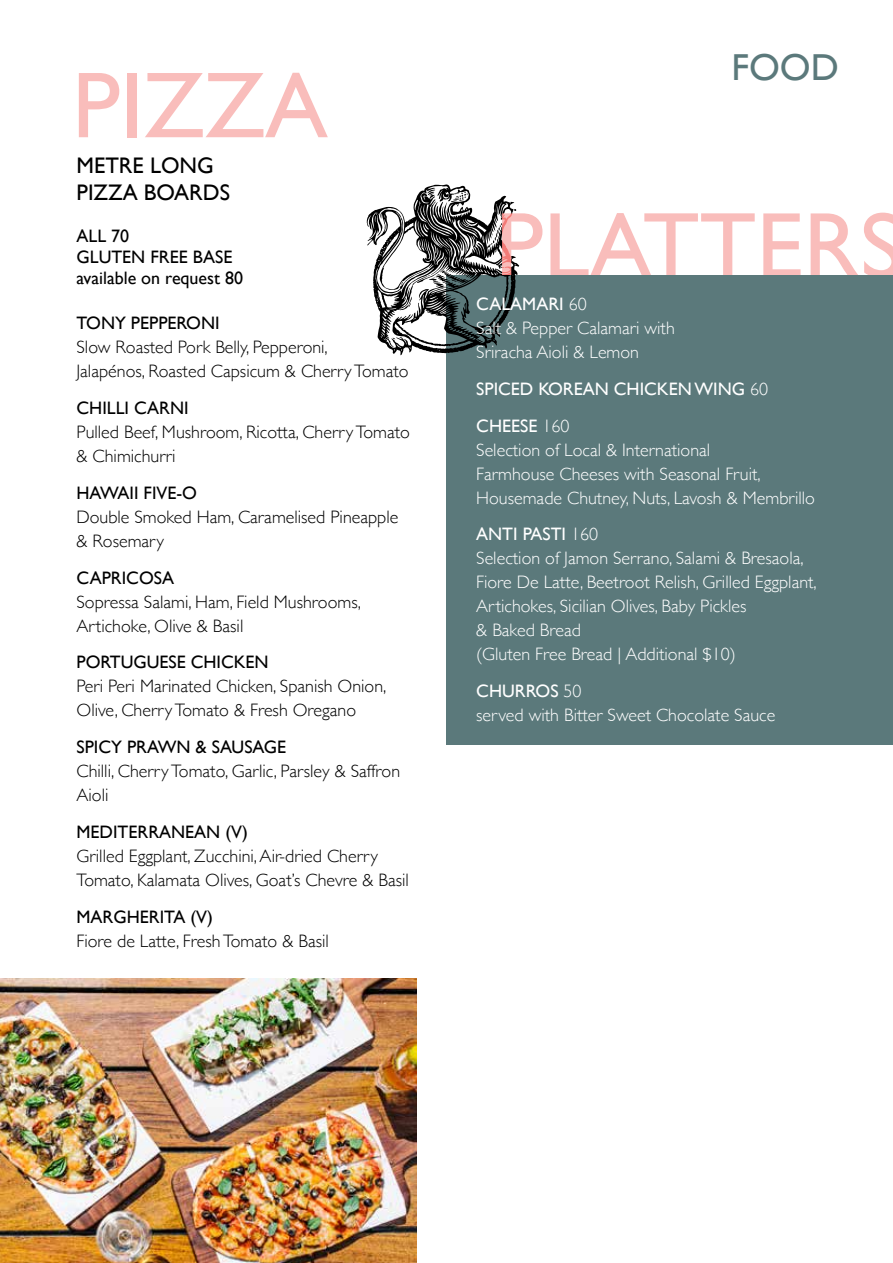
<style>
.page{position:relative;width:893px;height:1263px;background:#fff}
.page>*{position:absolute;margin:0;border:0;box-sizing:border-box;transform-origin:0 0}
.t1{font:94.05px "Gill Sans";color:#f9bdbb}
.t2{font:37.5px "Gill Sans";color:#5b797b}
.t3{font:22.5px/27px "Gill Sans";color:#000}
.t4{font:300 18px/24px "Gill Sans";color:#000}
.t5{font:300 18px/24px "Gill Sans";color:#fff}
.t6{font:18px/21px "Gill Sans";color:#000}
.t7{font:18px/36.8px "Gill Sans";color:#fff}
.s1{font-weight:400}
.s2{font-weight:300}
</style>
<div class="page">
<img style="left:0;top:978px;width:417px;height:285px">
<div style="left:446px;top:276px;width:447px;height:469px;background:#5b797b"></div>
<svg style="left:367px;top:184px;width:152px;height:171px"></svg>
<h1 class="t1" style="left:72px;top:50px;width:257px">PIZZA</h1>
<p class="t3" style="left:77px;top:152px;width:155px">METRE LONG<br>PIZZA BOARDS</p>
<p class="t6" style="left:77px;top:225px;width:168px">ALL 70<br>GLUTEN FREE BASE available on request 80</p>
<p class="t6" style="left:77px;top:313px;width:145px">TONY PEPPERONI</p>
<p class="t4" style="left:77px;top:335px;width:334px">Slow Roasted Pork Belly, Pepperoni,<br>Jalapénos, Roasted Capsicum &amp; Cherry Tomato</p>
<p class="t6" style="left:77px;top:397px;width:114px">CHILLI CARNI</p>
<p class="t4" style="left:77px;top:419px;width:335px">Pulled Beef, Mushroom, Ricotta, Cherry Tomato &amp; Chimichurri</p>
<p class="t6" style="left:77px;top:482px;width:122px">HAWAII FIVE-O</p>
<p class="t4" style="left:77px;top:504px;width:323px">Double Smoked Ham, Caramelised Pineapple &amp; Rosemary</p>
<p class="t6" style="left:77px;top:567px;width:99px">CAPRICOSA</p>
<p class="t4" style="left:77px;top:589px;width:286px">Sopressa Salami, Ham, Field Mushrooms,<br>Artichoke, Olive &amp; Basil</p>
<p class="t6" style="left:77px;top:652px;width:194px">PORTUGUESE CHICKEN</p>
<p class="t4" style="left:77px;top:674px;width:311px">Peri Peri Marinated Chicken, Spanish Onion,<br>Olive, Cherry Tomato &amp; Fresh Oregano</p>
<p class="t6" style="left:77px;top:736px;width:211px">SPICY PRAWN &amp; SAUSAGE</p>
<p class="t4" style="left:77px;top:758px;width:325px">Chilli, Cherry Tomato, Garlic, Parsley &amp; Saffron<br>Aioli</p>
<p class="t6" style="left:77px;top:821px;width:173px">MEDITERRANEAN (V)</p>
<p class="t4" style="left:77px;top:843px;width:334px">Grilled Eggplant, Zucchini, Air-dried Cherry<br>Tomato, Kalamata Olives, Goat’s Chevre &amp; Basil</p>
<p class="t6" style="left:77px;top:906px;width:138px">MARGHERITA (V)</p>
<p class="t4" style="left:77px;top:928px;width:254px">Fiore de Latte, Fresh Tomato &amp; Basil</p>
<h2 class="t2" style="left:731px;top:45px;width:109px">FOOD</h2>
<h1 class="t1" style="left:495px;top:190px;width:409px">PLATTERS</h1>
<p class="t5" style="left:476px;top:291px;width:200px"><span class="s1">CALAMARI</span> 60<br>Salt &amp; Pepper Calamari with<br>Sriracha Aioli &amp; Lemon</p>
<p class="t7" style="left:476px;top:370px;width:293px">SPICED KOREAN CHICKEN WING <span class="s2">60<br></span>CHEESE <span class="s2">160</span></p>
<p class="t5" style="left:476px;top:437px;width:340px">Selection of Local &amp; International<br>Farmhouse Cheeses with Seasonal Fruit,<br>Housemade Chutney, Nuts, Lavosh &amp; Membrillo</p>
<p class="t5" style="left:476px;top:522px;width:342px"><span class="s1">ANTI PASTI</span> 160<br>Selection of Jamon Serrano, Salami &amp; Bresaola, Fiore De Latte, Beetroot Relish, Grilled Eggplant, Artichokes, Sicilian Olives, Baby Pickles<br>&amp; Baked Bread<br>(Gluten Free Bread | Additional $10)</p>
<p class="t5" style="left:476px;top:678px;width:301px"><span class="s1">CHURROS</span> 50<br>served with Bitter Sweet Chocolate Sauce</p>
</div>
